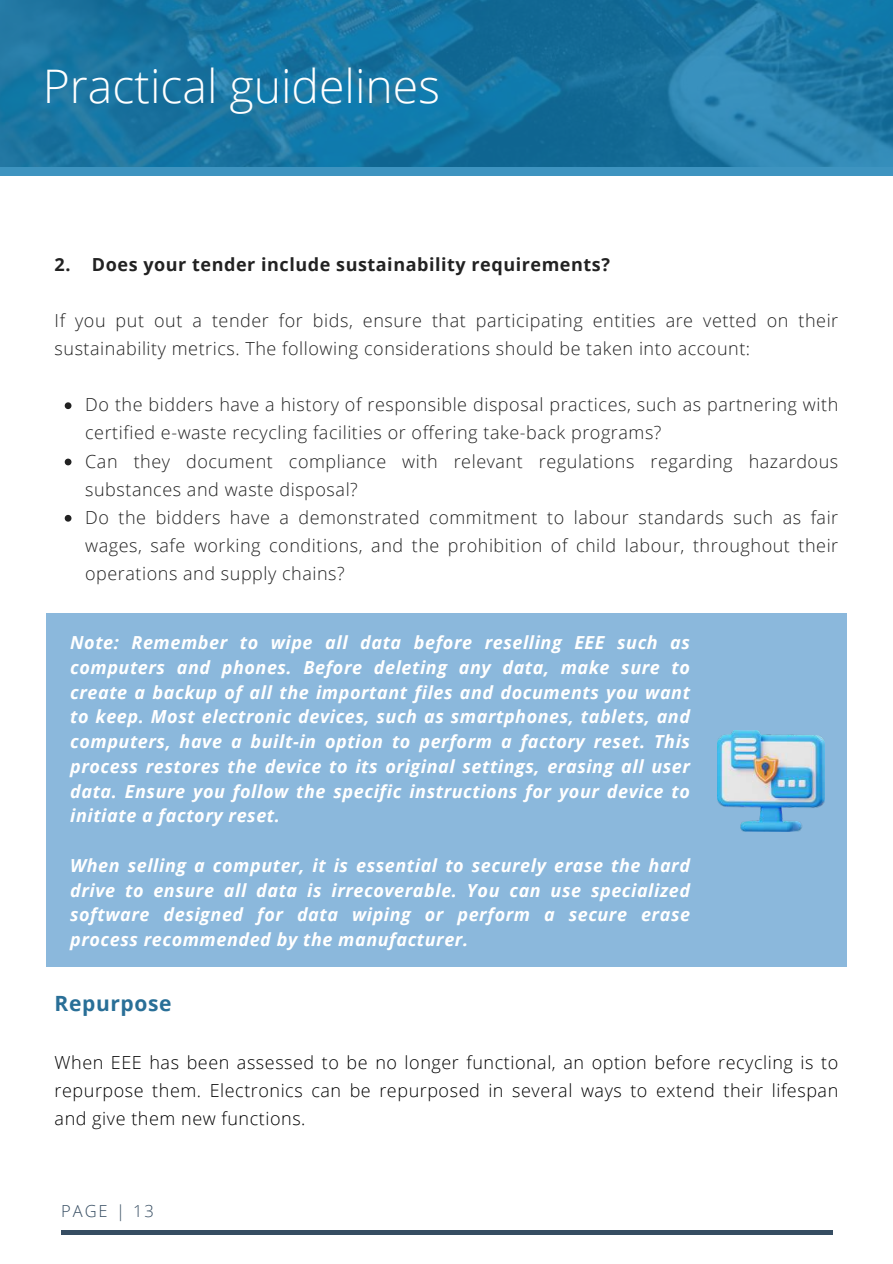
<style>
.page{position:relative;width:893px;height:1264px;background:#fff}
.page>*{position:absolute;margin:0;border:0;box-sizing:border-box;transform-origin:0 0}
.t1{font:300 46.35px "Open Sans";color:#fff}
.t2{font:700 21px "Open Sans";letter-spacing:.03em;color:#296f97}
.t3{font:italic 700 18px/24.8px "Open Sans";letter-spacing:.03em;color:#fff;text-align:justify}
.t4{font:300 18px/28.2px "Open Sans";letter-spacing:.03em;color:#222}
.t5{font:300 18px/28.2px "Open Sans";letter-spacing:.03em;color:#000;text-align:justify}
.t6{font:700 18px "Open Sans";letter-spacing:.03em;color:#222}
.t7{font:300 16.5px "Open Sans";letter-spacing:.12em;color:#364d62}
</style>
<div class="page">
<hr style="left:61px;top:1230px;width:771px;height:3px;background:#364d62">
<svg style="left:0;top:0;width:892px;height:176px;background:#1c77a4"></svg>
<div style="left:46px;top:613px;width:801px;height:354px;background:#8bb8dc"></div>
<img style="left:717px;top:730px;width:107px;height:102px">
<svg style="left:65px;top:402px;width:6px;height:7px"></svg>
<svg style="left:65px;top:458px;width:6px;height:7px"></svg>
<svg style="left:65px;top:515px;width:6px;height:6px"></svg>
<h1 class="t1" style="left:43px;top:53px;width:398px">Practical guidelines</h1>
<p class="t6" style="left:55px;top:251px;width:557px">2. Does your tender include sustainability requirements?</p>
<p class="t4" style="left:55px;top:306px;width:785px">If you put out a tender for bids, ensure that participating entities are vetted on their sustainability metrics. The following considerations should be taken into account:</p>
<p class="t4" style="left:85px;top:390px;width:754px">Do the bidders have a history of responsible disposal practices, such as partnering with certified e-waste recycling facilities or offering take-back programs?<br>Can they document compliance with relevant regulations regarding hazardous substances and waste disposal?<br>Do the bidders have a demonstrated commitment to labour standards such as fair wages, safe working conditions, and the prohibition of child labour, throughout their operations and supply chains?</p>
<p class="t3" style="left:70px;top:629px;width:621px">Note: Remember to wipe all data before reselling EEE such as computers and phones. Before deleting any data, make sure to create a backup of all the important files and documents you want to keep. Most electronic devices, such as smartphones, tablets, and computers, have a built-in option to perform a factory reset. This process restores the device to its original settings, erasing all user data. Ensure you follow the specific instructions for your device to initiate a factory reset.</p>
<p class="t3" style="left:70px;top:852px;width:621px">When selling a computer, it is essential to securely erase the hard drive to ensure all data is irrecoverable. You can use specialized software designed for data wiping or perform a secure erase process recommended by the manufacturer.</p>
<p class="t2" style="left:55px;top:988px;width:118px">Repurpose</p>
<p class="t5" style="left:55px;top:1048px;width:785px">When EEE has been assessed to be no longer functional, an option before recycling is to repurpose them. Electronics can be repurposed in several ways to extend their lifespan and give them new functions.</p>
<p class="t7" style="left:61px;top:1199px;width:94px">PAGE | 13</p>
</div>
